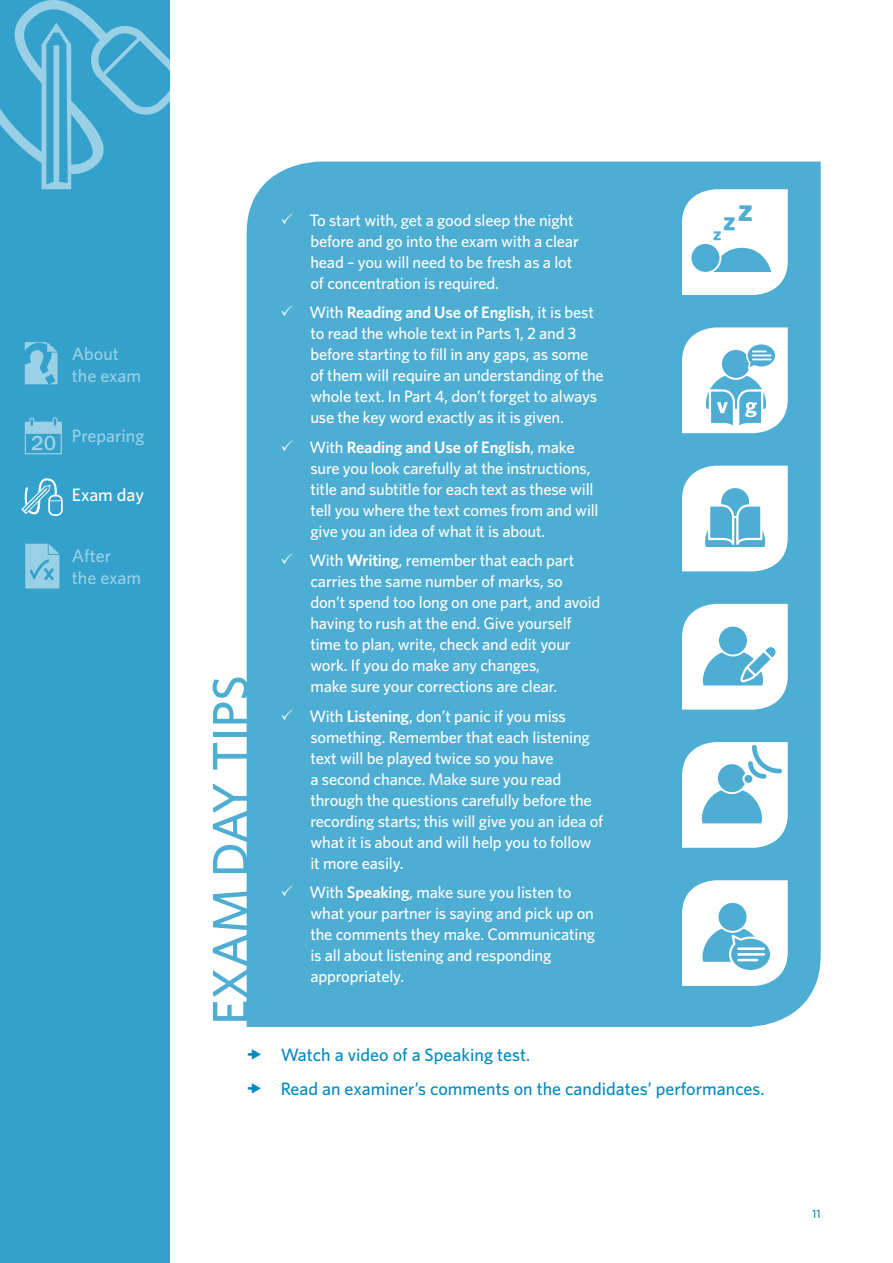
<style>
.page{position:relative;width:893px;height:1263px;background:#fff}
.page>*{position:absolute;margin:0;border:0;box-sizing:border-box;transform-origin:0 0}
.Page_Header_IFC{font:500 50.1px "Whitney";color:#4dadd2}
.t1{font:500 18px "Whitney";color:#008abe}
.t2{font:500 18px/21.6px "Whitney";color:#99d0e5}
.t3{font:500 18px "Whitney";color:#fff}
.t4{font:500 16.5px/21px "Whitney";letter-spacing:-.01em;color:#fff}
.t5{font:500 12px "Whitney";color:#008abe}
.s1{font-weight:600}
</style>
<div class="page">
<div style="left:0;top:0;width:170px;height:1263px;background:#33a1cb"></div>
<svg style="left:0;top:0;width:170px;height:189px"></svg>
<svg style="left:25px;top:544px;width:34px;height:44px"></svg>
<svg style="left:21px;top:478px;width:42px;height:38px"></svg>
<svg style="left:25px;top:417px;width:37px;height:37px"></svg>
<svg style="left:25px;top:342px;width:33px;height:42px"></svg>
<div style="left:247px;top:162px;width:574px;height:865px;background:#4dadd2"></div>
<svg style="left:682px;top:742px;width:106px;height:106px"></svg>
<svg style="left:682px;top:189px;width:106px;height:106px"></svg>
<svg style="left:682px;top:604px;width:106px;height:106px"></svg>
<svg style="left:682px;top:466px;width:106px;height:105px"></svg>
<svg style="left:682px;top:880px;width:106px;height:106px"></svg>
<hr style="left:737px;top:953px;width:28px;height:3px;background:#fff">
<hr style="left:737px;top:959px;width:21px;height:2px;background:#fff">
<hr style="left:737px;top:947px;width:28px;height:3px;background:#fff">
<svg style="left:682px;top:327px;width:106px;height:106px"></svg>
<p class="t2" style="left:72px;top:343px;width:71px">About the exam</p>
<p class="t2" style="left:72px;top:425px;width:74px">Preparing</p>
<p class="t3" style="left:72px;top:483px;width:74px">Exam day</p>
<p class="t2" style="left:72px;top:545px;width:71px">After<br>the exam</p>
<p class="Page_Header_IFC" style="left:197px;top:1025px;width:351px;rotate:-90deg">EXAM DAY TIPS</p>
<p class="t4" style="left:310px;top:209px;width:270px;text-indent:-30px">✓ To start with, get a good sleep the night before and go into the exam with a clear head – you will need to be fresh as a lot of concentration is required.</p>
<p class="t4" style="left:310px;top:302px;width:295px;text-indent:-30px">✓ With <span class="s1">Reading and Use of English</span>, it is best to read the whole text in Parts 1, 2 and 3 before starting to fill in any gaps, as some of them will require an understanding of the whole text. In Part 4, don’t forget to always use the key word exactly as it is given.</p>
<p class="t4" style="left:310px;top:436px;width:290px;text-indent:-30px">✓ With <span class="s1">Reading and Use of English</span>, make sure you look carefully at the instructions, title and subtitle for each text as these will tell you where the text comes from and will give you an idea of what it is about.</p>
<p class="t4" style="left:310px;top:550px;width:292px;text-indent:-30px">✓ With <span class="s1">Writing</span>, remember that each part carries the same number of marks, so don’t spend too long on one part, and avoid having to rush at the end. Give yourself time to plan, write, check and edit your work. If you do make any changes,<br>make sure your corrections are clear.</p>
<p class="t4" style="left:310px;top:705px;width:295px;text-indent:-30px">✓ With <span class="s1">Listening</span>, don’t panic if you miss something. Remember that each listening text will be played twice so you have<br>a second chance. Make sure you read through the questions carefully before the recording starts; this will give you an idea of what it is about and will help you to follow it more easily.</p>
<p class="t4" style="left:310px;top:882px;width:286px;text-indent:-30px">✓ With <span class="s1">Speaking</span>, make sure you listen to what your partner is saying and pick up on the comments they make. Communicating is all about listening and responding appropriately.</p>
<p class="t1" style="left:281px;top:1042px;width:251px">Watch a video of a Speaking test.</p>
<p class="t1" style="left:281px;top:1077px;width:485px">Read an examiner’s comments on the candidates’ performances.</p>
<p class="t5" style="left:812px;top:1205px;width:10px">11</p>
</div>
